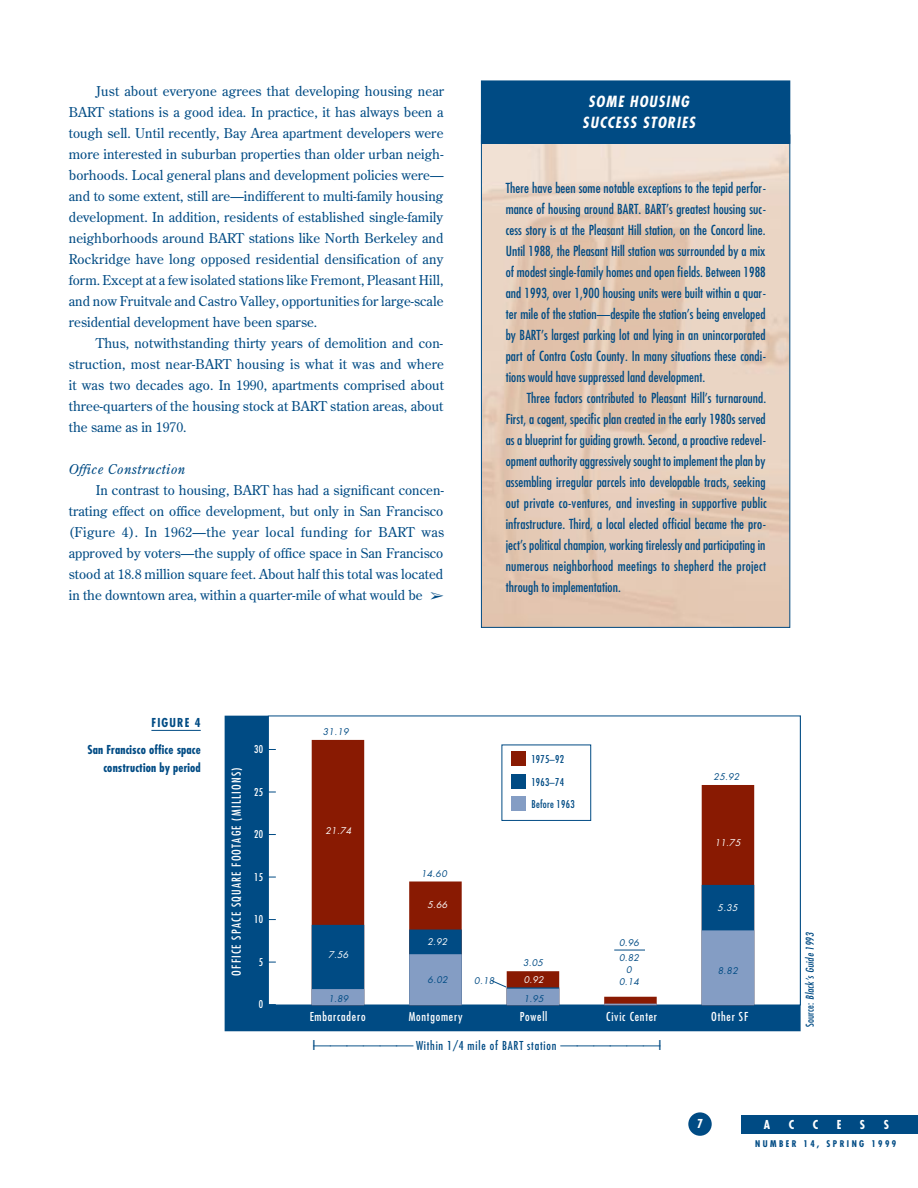
<style>
.page{position:relative;width:918px;height:1188px;background:#fff}
.page>*{position:absolute;margin:0;border:0;box-sizing:border-box;transform-origin:0 0}
.t1{font:italic 700 condensed 15px/21.8px "Futura";color:#fff;text-align:center}
.t2{font:13.5px/21px "Century Old Style";letter-spacing:.005em;color:#004b84;text-align:justify}
.t3{font:condensed 13.5px/21px "Futura";letter-spacing:.005em;color:#004b84;text-align:justify}
.t4{font:italic 13.5px "Century Old Style";letter-spacing:.035em;color:#004b84}
.t5{font:700 condensed 12px/18px "Futura";letter-spacing:.01em;color:#004b84;text-align:right}
.t6{font:condensed 12px "Futura";letter-spacing:.065em;color:#fff}
.t7{font:condensed 12px "Futura";letter-spacing:.065em;color:#004b84;scale:1.45 1}
.t8{font:condensed 12px "Futura";letter-spacing:.1em;color:#fff}
.t9{font:700 condensed 12px "Futura";color:#fff}
.t10{font:condensed 10.5px/22.5px "Futura";letter-spacing:.025em;color:#004b84}
.t11{font:italic condensed 10.5px "Futura";color:#004b84}
.t12{font:condensed 10.5px "Futura";letter-spacing:.025em;color:#fff}
.t13{font:italic 9px/12px "Futura";color:#004b84;text-align:center}
.t14{font:italic 9px "Futura";color:#fff}
.t15{font:700 condensed 9px "Futura";letter-spacing:.27em;color:#004b84}
.s1{font-style:normal}
</style>
<div class="page">
<div style="left:225px;top:716px;width:575px;height:315px;background:#004b84"></div>
<div style="left:268px;top:716px;width:532px;height:289px;background:#fff"></div>
<div style="left:702px;top:785px;width:52px;height:220px;background:#891a02"></div>
<div style="left:702px;top:885px;width:52px;height:120px;background:#004b84"></div>
<div style="left:507px;top:971px;width:52px;height:34px;background:#891a02"></div>
<div style="left:312px;top:740px;width:52px;height:265px;background:#891a02"></div>
<div style="left:312px;top:925px;width:52px;height:80px;background:#004b84"></div>
<div style="left:688px;top:1112px;width:24px;height:24px;background:#004b84;border-radius:50%"></div>
<div style="left:741px;top:1115px;width:177px;height:19px;background:#004b84"></div>
<div style="left:481px;top:81px;width:309px;height:62px;background:#004b84"></div>
<div style="left:481px;top:81px;width:309px;height:63px;border:1px solid #004b84"></div>
<hr style="left:151px;top:730px;width:50px;height:1px;background:#004b84">
<div style="left:312px;top:989px;width:52px;height:16px;background:#849dc4"></div>
<div style="left:409px;top:882px;width:53px;height:123px;background:#891a02"></div>
<div style="left:409px;top:930px;width:53px;height:75px;background:#004b84"></div>
<div style="left:409px;top:954px;width:53px;height:51px;background:#849dc4"></div>
<div style="left:507px;top:987px;width:52px;height:18px;background:#2d679a"></div>
<div style="left:507px;top:989px;width:52px;height:16px;background:#849dc4"></div>
<svg style="left:604px;top:997px;width:53px;height:7px"></svg>
<hr style="left:604px;top:1004px;width:53px;height:1px;background:#849dc4">
<div style="left:702px;top:930px;width:52px;height:75px;background:#849dc4"></div>
<div style="left:512px;top:752px;width:14px;height:14px;background:#891a02"></div>
<div style="left:512px;top:774px;width:14px;height:15px;background:#004b84"></div>
<div style="left:502px;top:745px;width:89px;height:76px;border:1px solid #004b84"></div>
<div style="left:512px;top:796px;width:14px;height:15px;background:#849dc4"></div>
<svg style="left:492px;top:980px;width:15px;height:8px"></svg>
<hr style="left:614px;top:950px;width:31px;height:1px;background:#004b84">
<p class="t2" style="left:69px;top:82px;width:377px;text-indent:27px">Just about everyone agrees that developing housing near BART stations is a good idea. In practice, it has always been a tough sell. Until recently, Bay Area apartment developers were more interested in suburban properties than older urban neigh&shy;borhoods. Local general plans and development policies were— and to some extent, still are—indifferent to multi-family housing development. In addition, residents of established single-family neighborhoods around BART stations like North Berkeley and Rockridge have long opposed residential densification of any form. Except at a few isolated stations like Fremont, Pleasant Hill, and now Fruitvale and Castro Valley, opportunities for large-scale residential development have been sparse.</p>
<p class="t2" style="left:69px;top:334px;width:377px;text-indent:27px">Thus, notwithstanding thirty years of demolition and con&shy;struction, most near-BART housing is what it was and where it was two decades ago. In 1990, apartments comprised about three-quarters of the housing stock at BART station areas, about the same as in 1970.</p>
<p class="t4" style="left:69px;top:464px;width:118px">Office Construction</p>
<p class="t2" style="left:69px;top:481px;width:377px;text-indent:27px">In contrast to housing, BART has had a significant concen&shy;trating effect on office development, but only in San Francisco (Figure 4). In 1962—the year local funding for BART was approved by voters—the supply of office space in San Francisco stood at 18.8 million square feet. About half this total was located in the downtown area, within a quarter-mile of what would be ➢</p>
<p class="t1" style="left:582px;top:92px;width:117px">SOME HOUSING<br>SUCCESS STORIES</p>
<p class="t3" style="left:506px;top:178px;width:262px">There have been some notable exceptions to the tepid perfor&shy;mance of housing around BART. BART’s greatest housing suc&shy;cess story is at the Pleasant Hill station, on the Concord line.<br>Until 1988, the Pleasant Hill station was surrounded by a mix of modest single-family homes and open fields. Between 1988 and 1993, over 1,900 housing units were built within a quar&shy;ter mile of the station—despite the station’s being enveloped by BART’s largest parking lot and lying in an unincorporated part of Contra Costa County. In many situations these condi&shy;tions would have suppressed land development.</p>
<p class="t3" style="left:506px;top:388px;width:263px;text-indent:21px">Three factors contributed to Pleasant Hill’s turnaround.<br>First, a cogent, specific plan created in the early 1980s served as a blueprint for guiding growth. Second, a proactive redevel&shy;opment authority aggressively sought to implement the plan by assembling irregular parcels into developable tracts, seeking out private co-ventures, and investing in supportive public infrastructure. Third, a local elected official became the pro&shy;ject’s political champion, working tirelessly and participating in numerous neighborhood meetings to shepherd the project through to implementation.</p>
<p class="t5" style="left:151px;top:714px;width:51px">FIGURE 4</p>
<p class="t5" style="left:87px;top:741px;width:115px">San Francisco office space construction by period</p>
<p class="t12" style="left:254px;top:744px;width:10px">30</p>
<p class="t12" style="left:254px;top:787px;width:10px">25</p>
<p class="t12" style="left:254px;top:829px;width:10px">20</p>
<p class="t12" style="left:254px;top:872px;width:10px">15</p>
<p class="t12" style="left:254px;top:915px;width:10px">10</p>
<p class="t12" style="left:259px;top:957px;width:6px">5</p>
<p class="t12" style="left:259px;top:1000px;width:6px">0</p>
<p class="t8" style="left:231px;top:976px;width:209px;rotate:-90deg">OFFICE SPACE SQUARE FOOTAGE (MILLIONS)</p>
<p class="t13" style="left:323px;top:726px;width:29px">31.19</p>
<p class="t14" style="left:326px;top:826px;width:29px">21.74</p>
<p class="t14" style="left:328px;top:950px;width:23px">7.56</p>
<p class="t13" style="left:328px;top:994px;width:23px">1.89</p>
<p class="t13" style="left:421px;top:868px;width:29px">14.60</p>
<p class="t14" style="left:427px;top:900px;width:23px">5.66</p>
<p class="t14" style="left:427px;top:937px;width:23px">2.92</p>
<p class="t13" style="left:428px;top:974px;width:23px">6.02</p>
<p class="t10" style="left:531px;top:749px;width:45px">1975–92<br>1963–74<br>Before 1963</p>
<p class="t13" style="left:523px;top:957px;width:23px">3.05</p>
<p class="t13" style="left:619px;top:938px;width:23px">0.96</p>
<p class="t13" style="left:619px;top:952px;width:23px">0.82<br>0</p>
<p class="t14" style="left:524px;top:976px;width:23px">0.92</p>
<p class="t13" style="left:474px;top:975px;width:23px">0.18</p>
<p class="t13" style="left:619px;top:976px;width:23px">0.14</p>
<p class="t13" style="left:524px;top:994px;width:23px">1.95</p>
<p class="t13" style="left:714px;top:771px;width:29px">25.92</p>
<p class="t14" style="left:715px;top:839px;width:29px">11.75</p>
<p class="t14" style="left:718px;top:904px;width:23px">5.35</p>
<p class="t13" style="left:718px;top:965px;width:23px">8.82</p>
<p class="t6" style="left:310px;top:1011px;width:57px">Embarcadero</p>
<p class="t6" style="left:409px;top:1011px;width:55px">Montgomery</p>
<p class="t6" style="left:520px;top:1011px;width:29px">Powell</p>
<p class="t6" style="left:606px;top:1011px;width:53px">Civic Center</p>
<p class="t6" style="left:711px;top:1011px;width:38px">Other SF</p>
<p class="t7" style="left:312px;top:1040px;width:243px">|——————Within 1/4 mile of BART station ——————|</p>
<p class="t11" style="left:805px;top:1027px;width:98px;rotate:-90deg"><span class="s1">S o u r c e :</span> Black’s Guide 1993</p>
<p class="t9" style="left:697px;top:1118px;width:7px">7</p>
<p class="t9" style="left:764px;top:1119px;width:8px">A</p>
<p class="t9" style="left:789px;top:1119px;width:7px">C</p>
<p class="t9" style="left:813px;top:1119px;width:7px">C</p>
<p class="t9" style="left:837px;top:1119px;width:6px">E</p>
<p class="t9" style="left:860px;top:1119px;width:7px">S</p>
<p class="t9" style="left:884px;top:1119px;width:7px">S</p>
<p class="t15" style="left:755px;top:1139px;width:143px">NUMBER 14, SPRING 1999</p>
</div>
